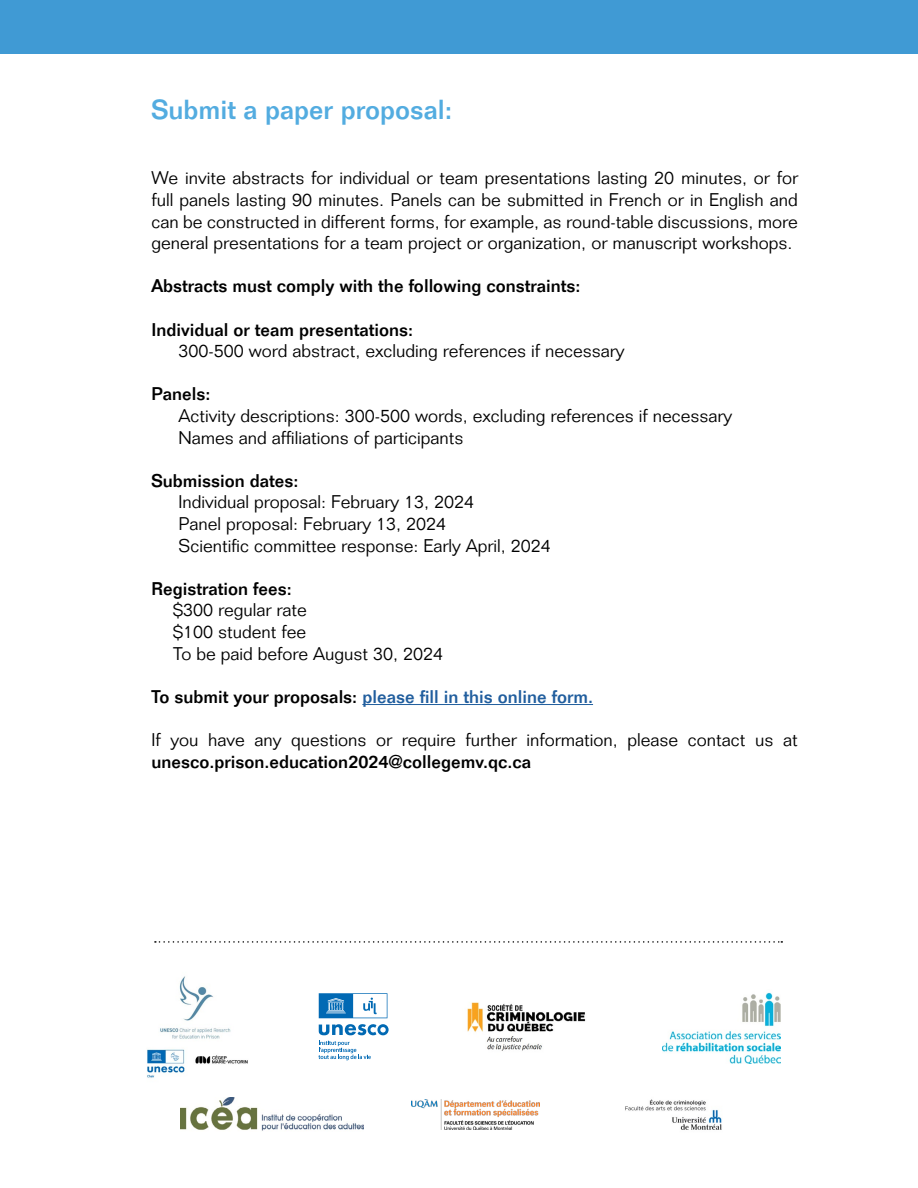
<style>
.page{position:relative;width:918px;height:1188px;background:#fff}
.page>*{position:absolute;margin:0;border:0;box-sizing:border-box;transform-origin:0 0}
.t1{font:500 27px "Folio Std";color:#53ace0}
.t2{font:300 18px/21.6px "Folio Std";color:#000}
.t3{font:500 18px "Folio Std";color:#000}
.t4{font:500 18px "Folio Std";color:#215e9e}
.s1{color:#000}
</style>
<div class="page">
<div style="left:0;top:0;width:918px;height:54px;background:#409ad4"></div>
<hr style="left:362px;top:704px;width:231px;height:1px;background:#215e9e">
<img style="left:411px;top:1099px;width:129px;height:31px">
<img style="left:625px;top:1099px;width:97px;height:31px">
<img style="left:180px;top:1098px;width:183px;height:33px">
<img style="left:467px;top:1002px;width:119px;height:49px">
<img style="left:662px;top:992px;width:118px;height:72px">
<img style="left:147px;top:976px;width:101px;height:102px">
<svg style="left:318px;top:1024px;width:71px;height:36px"></svg>
<svg style="left:319px;top:993px;width:68px;height:25px"></svg>
<svg style="left:155px;top:941px;width:627px;height:2px"></svg>
<h1 class="t1" style="left:152px;top:93px;width:302px">Submit a paper proposal:</h1>
<p class="t2" style="left:152px;top:167px;width:648px;text-align:justify">We invite abstracts for individual or team presentations lasting 20 minutes, or for full panels lasting 90 minutes. Panels can be submitted in French or in English and can be constructed in different forms, for example, as round-table discussions, more general presentations for a team project or organization, or manuscript workshops.</p>
<p class="t3" style="left:152px;top:275px;width:430px">Abstracts must comply with the following constraints:</p>
<p class="t3" style="left:152px;top:318px;width:263px">Individual or team presentations:</p>
<p class="t2" style="left:179px;top:340px;width:448px">300-500 word abstract, excluding references if necessary</p>
<p class="t3" style="left:152px;top:383px;width:61px">Panels:</p>
<p class="t2" style="left:179px;top:405px;width:555px">Activity descriptions: 300-500 words, excluding references if necessary<br>Names and affiliations of participants</p>
<p class="t3" style="left:152px;top:470px;width:149px">Submission dates:</p>
<p class="t2" style="left:179px;top:491px;width:374px">Individual proposal: February 13, 2024<br>Panel proposal: February 13, 2024<br>Scientific committee response: Early April, 2024</p>
<p class="t3" style="left:152px;top:578px;width:142px">Registration fees:</p>
<p class="t2" style="left:173px;top:599px;width:272px">$300 regular rate<br>$100 student fee<br>To be paid before August 30, 2024</p>
<p class="t4" style="left:152px;top:686px;width:443px"><span class="s1">To submit your proposals:</span> please fill in this online form.</p>
<p class="t2" style="left:152px;top:729px;width:648px">If you have any questions or require further information, please contact us at</p>
<p class="t3" style="left:152px;top:750px;width:381px">unesco.prison.education2024@collegemv.qc.ca</p>
</div>
